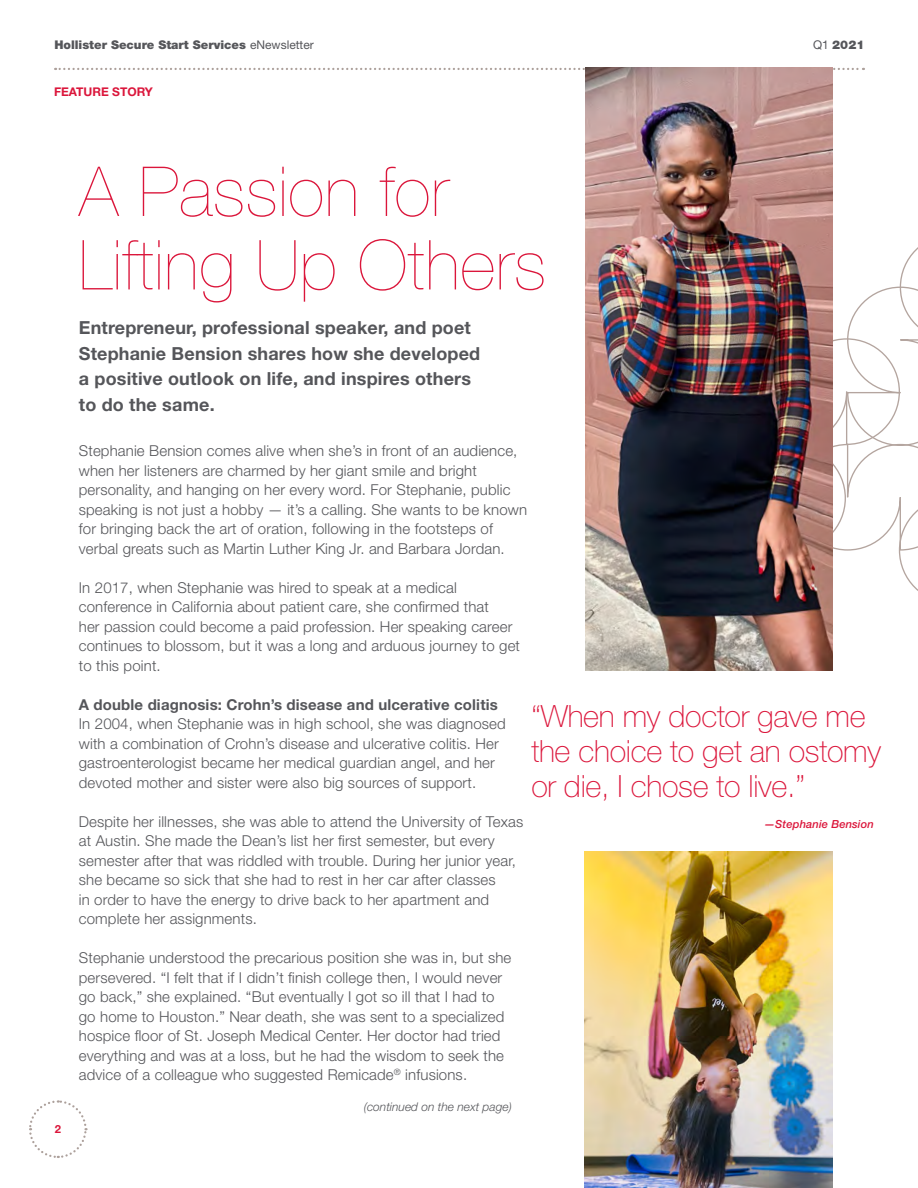
<style>
.page{position:relative;width:918px;height:1188px;background:#fff}
.page>*{position:absolute;margin:0;border:0;box-sizing:border-box;transform-origin:0 0}
.Headers_45pt_Helv_Th{font:200 69px/73.5px "Helvetica Neue LT Std";letter-spacing:.01em;color:#db163b}
.Body{font:100 30.75px/34.8px "Helvetica Neue LT Std";letter-spacing:-.01em;color:#db163b}
.Headers_45pt_Helv_Th-2{font:700 18px/25.5px "Helvetica Neue LT Std";letter-spacing:.01em;color:#55565a}
.Body-2{font:300 15px/19.5px "Helvetica Neue LT Std";letter-spacing:.01em;color:#55565a}
.Body-3{font:700 15px "Helvetica Neue LT Std";letter-spacing:.01em;color:#55565a}
.t1{font:900 12px "Helvetica Neue LT Std";color:#55565a}
._8pt_Helv_Light_Ital{font:italic 300 12px "Helvetica Neue LT Std";color:#55565a}
._8pt_Helv_Bold_186{font:700 12px "Helvetica Neue LT Std";color:#db163b}
.t2{font:700 11.25px "Helvetica Neue LT Std";color:#db163b}
.Body-4{font:italic 500 11.1px "Helvetica Neue LT Std";letter-spacing:.01em;color:#db163b}
.s1{font-weight:400}
</style>
<div class="page">
<svg style="left:55px;top:68px;width:809px;height:2px"></svg>
<svg style="left:29px;top:1100px;width:59px;height:58px"></svg>
<svg style="left:832px;top:233px;width:86px;height:371px"></svg>
<img style="left:586px;top:68px;width:246px;height:602px">
<img style="left:585px;top:852px;width:247px;height:336px">
<p class="t1" style="left:54px;top:38px;width:261px">Hollister Secure Start Services <span class="s1">eNewsletter</span></p>
<p class="t1" style="left:813px;top:38px;width:53px"><span class="s1">Q1</span> 2021</p>
<p class="_8pt_Helv_Bold_186" style="left:54px;top:84px;width:100px">FEATURE STORY</p>
<p class="Headers_45pt_Helv_Th" style="left:79px;top:154px;width:469px">A Passion for<br>Lifting Up Others</p>
<p class="Headers_45pt_Helv_Th-2" style="left:79px;top:315px;width:403px">Entrepreneur, professional speaker, and poet Stephanie Bension shares how she developed a positive outlook on life, and inspires others to do the same.</p>
<p class="Body-2" style="left:79px;top:441px;width:450px">Stephanie Bension comes alive when she’s in front of an audience, when her listeners are charmed by her giant smile and bright personality, and hanging on her every word. For Stephanie, public speaking is not just a hobby — it’s a calling. She wants to be known for bringing back the art of oration, following in the footsteps of verbal greats such as Martin Luther King Jr. and Barbara Jordan.</p>
<p class="Body-2" style="left:79px;top:577px;width:443px">In 2017, when Stephanie was hired to speak at a medical conference in California about patient care, she confirmed that<br>her passion could become a paid profession. Her speaking career continues to blossom, but it was a long and arduous journey to get to this point.</p>
<p class="Body-3" style="left:79px;top:695px;width:421px">A double diagnosis: Crohn’s disease and ulcerative colitis</p>
<p class="Body-2" style="left:79px;top:714px;width:428px">In 2004, when Stephanie was in high school, she was diagnosed with a combination of Crohn’s disease and ulcerative colitis. Her gastroenterologist became her medical guardian angel, and her devoted mother and sister were also big sources of support.</p>
<p class="Body-2" style="left:79px;top:811px;width:446px">Despite her illnesses, she was able to attend the University of Texas at Austin. She made the Dean’s list her first semester, but every semester after that was riddled with trouble. During her junior year, she became so sick that she had to rest in her car after classes<br>in order to have the energy to drive back to her apartment and complete her assignments.</p>
<p class="Body-2" style="left:79px;top:948px;width:434px">Stephanie understood the precarious position she was in, but she persevered. “I felt that if I didn’t finish college then, I would never go back,” she explained. “But eventually I got so ill that I had to go home to Houston.” Near death, she was sent to a specialized hospice floor of St. Joseph Medical Center. Her doctor had tried everything and was at a loss, but he had the wisdom to seek the advice of a colleague who suggested Remicade<sup>®</sup> infusions.</p>
<p class="Body" style="left:531px;top:699px;width:351px">“When my doctor gave me the choice to get an ostomy or die, I chose to live.”</p>
<p class="Body-4" style="left:764px;top:817px;width:111px">—Stephanie Bension</p>
<p class="t2" style="left:55px;top:1122px;width:8px">2</p>
<p class="_8pt_Helv_Light_Ital" style="left:364px;top:1100px;width:149px">(continued on the next page)</p>
</div>
